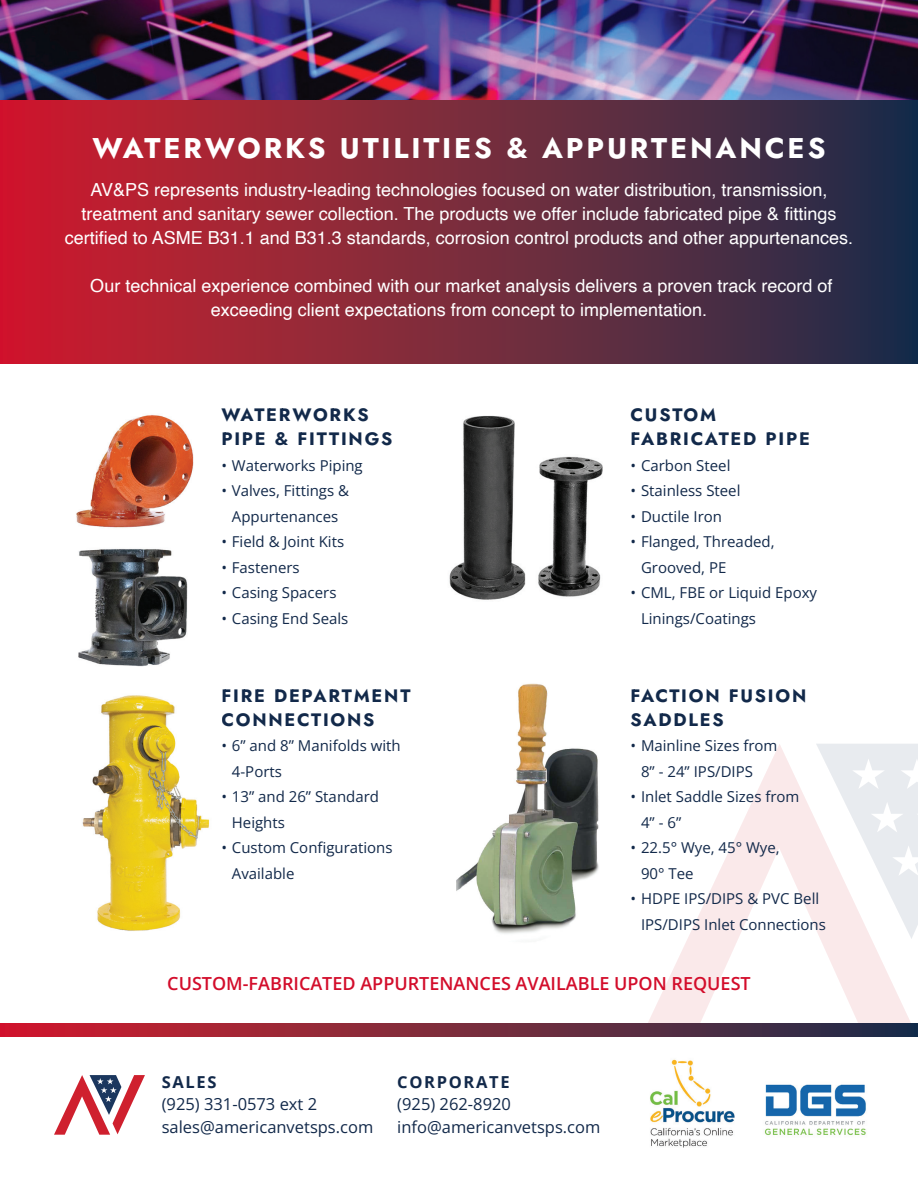
<style>
.page{position:relative;width:918px;height:1188px;background:#fff}
.page>*{position:absolute;margin:0;border:0;box-sizing:border-box;transform-origin:0 0}
.t1{font:28.5px "Jost";letter-spacing:.1em;color:#fff}
.t2{font:18px/24px "Helvetica";color:#fff;text-align:center}
.t3{font:18px/24px "Jost";letter-spacing:.1em;color:#12294a}
.t4{font:600 18px "Open Sans";color:#d30d2b}
.t5{font:16.5px/22.5px "Open Sans";color:#12294a}
.t6{font:700 16.5px "Open Sans";letter-spacing:.1em;color:#12294a}
.t7{font:15px/25.5px "Open Sans";color:#12294a}
</style>
<div class="page">
<img style="left:764px;top:1084px;width:102px;height:52px">
<svg style="left:54px;top:1075px;width:91px;height:60px"></svg>
<img style="left:650px;top:1059px;width:85px;height:89px">
<svg style="left:642px;top:744px;width:275px;height:280px"></svg>
<svg style="left:816px;top:744px;width:102px;height:195px"></svg>
<div style="left:0;top:99px;width:918px;height:265px;background:linear-gradient(to right,#d31f2d,#1e314a)"></div>
<svg style="left:0;top:1024px;width:918px;height:12px;background:#79283b"></svg>
<img style="left:0;top:0;width:918px;height:99px">
<img style="left:449px;top:415px;width:154px;height:185px">
<img style="left:457px;top:683px;width:142px;height:251px">
<img style="left:82px;top:695px;width:128px;height:236px">
<img style="left:76px;top:415px;width:117px;height:113px">
<img style="left:78px;top:549px;width:110px;height:118px">
<p class="t1" style="left:93px;top:129px;width:734px">WATERWORKS UTILITIES &amp; APPURTENANCES</p>
<p class="t2" style="left:65px;top:179px;width:790px">AV&amp;PS represents industry-leading technologies focused on water distribution, transmission, treatment and sanitary sewer collection. The products we offer include fabricated pipe &amp; fittings certified to ASME B31.1 and B31.3 standards, corrosion control products and other appurtenances.</p>
<p class="t2" style="left:90px;top:275px;width:744px">Our technical experience combined with our market analysis delivers a proven track record of exceeding client expectations from concept to implementation.</p>
<p class="t3" style="left:221px;top:403px;width:149px">WATERWORKS</p>
<p class="t3" style="left:221px;top:427px;width:172px">PIPE &amp; FITTINGS</p>
<p class="t7" style="left:221px;top:452px;width:143px">• Waterworks Piping</p>
<p class="t7" style="left:221px;top:477px;width:129px">• Valves, Fittings &amp;</p>
<p class="t7" style="left:232px;top:503px;width:108px">Appurtenances</p>
<p class="t7" style="left:221px;top:528px;width:124px">• Field &amp; Joint Kits</p>
<p class="t7" style="left:221px;top:554px;width:80px">• Fasteners</p>
<p class="t7" style="left:221px;top:579px;width:117px">• Casing Spacers</p>
<p class="t7" style="left:221px;top:605px;width:128px">• Casing End Seals</p>
<p class="t3" style="left:221px;top:683px;width:191px">FIRE DEPARTMENT<br>CONNECTIONS</p>
<p class="t7" style="left:232px;top:732px;width:170px;text-indent:-10px">• 6” and 8” Manifolds with<br>4-Ports</p>
<p class="t7" style="left:232px;top:783px;width:149px;text-indent:-10px">• 13” and 26” Standard<br>Heights</p>
<p class="t7" style="left:221px;top:834px;width:173px">• Custom Configurations</p>
<p class="t7" style="left:232px;top:860px;width:64px">Available</p>
<p class="t3" style="left:631px;top:403px;width:181px">CUSTOM<br>FABRICATED PIPE</p>
<p class="t7" style="left:631px;top:452px;width:101px">• Carbon Steel</p>
<p class="t7" style="left:631px;top:477px;width:111px">• Stainless Steel</p>
<p class="t7" style="left:631px;top:503px;width:93px">• Ductile Iron</p>
<p class="t7" style="left:631px;top:528px;width:146px">• Flanged, Threaded,</p>
<p class="t7" style="left:641px;top:554px;width:87px">Grooved, PE</p>
<p class="t7" style="left:631px;top:579px;width:188px">• CML, FBE or Liquid Epoxy</p>
<p class="t7" style="left:641px;top:605px;width:117px">Linings/Coatings</p>
<p class="t3" style="left:631px;top:683px;width:177px">FACTION FUSION<br>SADDLES</p>
<p class="t7" style="left:631px;top:732px;width:148px">• Mainline Sizes from</p>
<p class="t7" style="left:641px;top:758px;width:113px">8” - 24” IPS/DIPS</p>
<p class="t7" style="left:631px;top:783px;width:170px">• Inlet Saddle Sizes from</p>
<p class="t7" style="left:641px;top:809px;width:42px">4” - 6”</p>
<p class="t7" style="left:631px;top:834px;width:151px">• 22.5° Wye, 45° Wye,</p>
<p class="t7" style="left:641px;top:860px;width:54px">90° Tee</p>
<p class="t7" style="left:641px;top:885px;width:186px;text-indent:-10px">• HDPE IPS/DIPS &amp; PVC Bell<br>IPS/DIPS Inlet Connections</p>
<p class="t4" style="left:167px;top:971px;width:585px">CUSTOM-FABRICATED APPURTENANCES AVAILABLE UPON REQUEST</p>
<p class="t6" style="left:162px;top:1070px;width:56px">SALES</p>
<p class="t5" style="left:162px;top:1093px;width:213px">(925) 331-0573 ext 2 sales@americanvetsps.com</p>
<p class="t6" style="left:397px;top:1070px;width:114px">CORPORATE</p>
<p class="t5" style="left:397px;top:1093px;width:205px">(925) 262-8920 info@americanvetsps.com</p>
</div>
